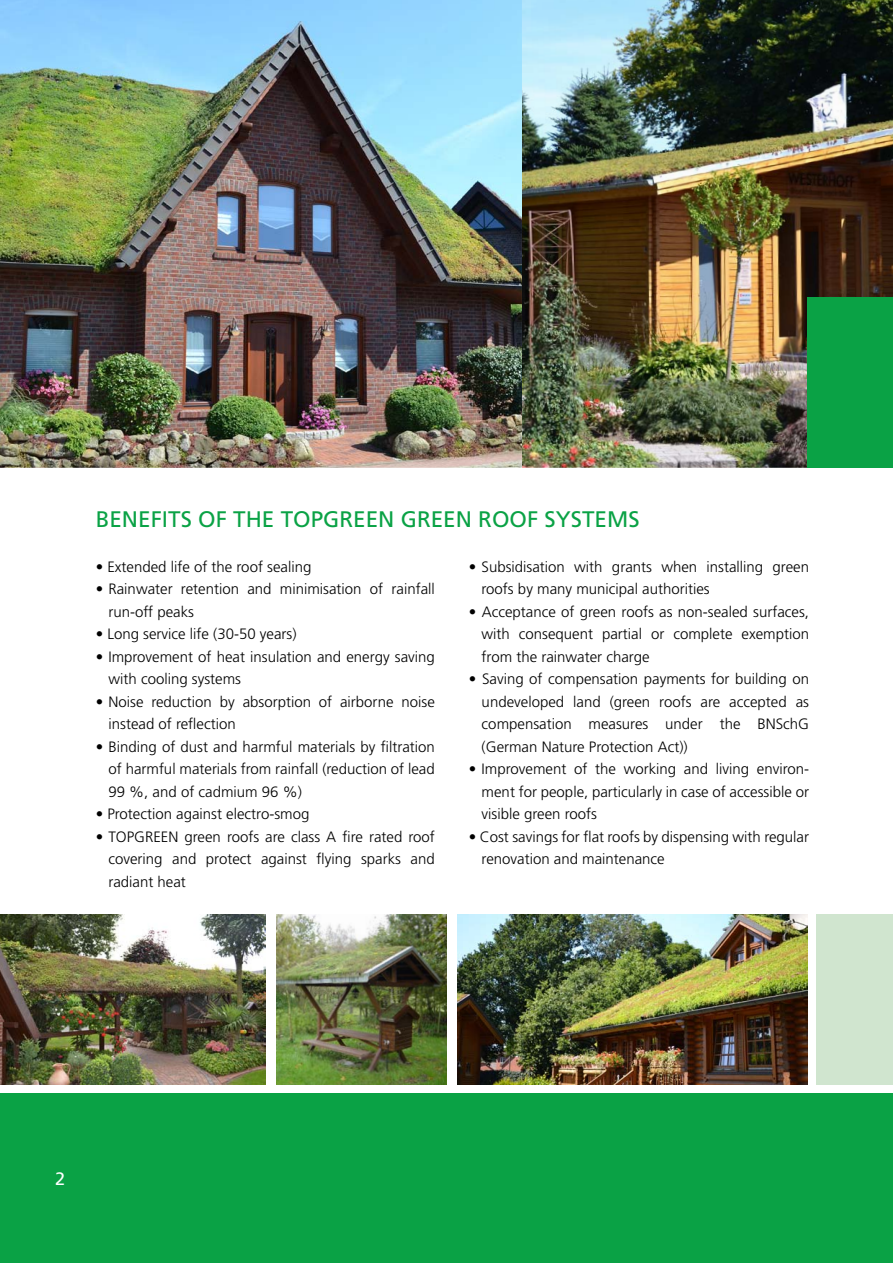
<style>
.page{position:relative;width:893px;height:1263px;background:#fff}
.page>*{position:absolute;margin:0;border:0;box-sizing:border-box;transform-origin:0 0}
.t1{font:22.5px "Frutiger";color:#0aa245}
.t2{font:18px "Frutiger";color:#fff}
.t3{font:300 15px/22.5px "Frutiger";color:#000}
</style>
<div class="page">
<div style="left:0;top:1093px;width:893px;height:170px;background:#0aa245"></div>
<img style="left:0;top:0;width:893px;height:468px">
<div style="left:808px;top:298px;width:85px;height:170px;background:#0aa245"></div>
<img style="left:457px;top:914px;width:351px;height:170px">
<img style="left:0;top:914px;width:266px;height:170px">
<img style="left:276px;top:914px;width:170px;height:170px">
<div style="left:817px;top:914px;width:76px;height:170px;background:#d0e5cf"></div>
<h1 class="t1" style="left:96px;top:505px;width:200px">BENEFITS OF THE TOP</h1>
<h1 class="t1" style="left:323px;top:505px;width:31px">GREEN</h1>
<h1 class="t1" style="left:401px;top:505px;width:240px">GREEN ROOF SYSTEMS</h1>
<p class="t3" style="left:96px;top:555px;width:217px">• Extended life of the roof sealing</p>
<p class="t3" style="left:108px;top:578px;width:328px;text-indent:-13px">• Rainwater retention and minimisation of rainfall run-off peaks</p>
<p class="t3" style="left:96px;top:623px;width:202px">• Long service life (30-50 years)</p>
<p class="t3" style="left:109px;top:645px;width:328px;text-indent:-13px">• Improvement of heat insulation and energy saving with cooling systems</p>
<p class="t3" style="left:109px;top:690px;width:328px;text-indent:-13px">• Noise reduction by absorption of airborne noise instead of reflection</p>
<p class="t3" style="left:108px;top:735px;width:328px;text-align:justify;text-indent:-13px">• Binding of dust and harmful materials by filtration of harmful materials from rainfall (reduction of lead 99 %, and of cadmium 96 %)</p>
<p class="t3" style="left:96px;top:803px;width:215px">• Protection against electro-smog</p>
<p class="t3" style="left:108px;top:825px;width:328px;text-align:justify;text-indent:-13px">• TOPGREEN green roofs are class A fire rated roof covering and protect against flying sparks and radiant heat</p>
<p class="t3" style="left:482px;top:555px;width:329px;text-indent:-13px">• Subsidisation with grants when installing green roofs by many municipal authorities</p>
<p class="t3" style="left:482px;top:600px;width:329px;text-align:justify;text-indent:-13px">• Acceptance of green roofs as non-sealed surfaces, with consequent partial or complete exemption from the rainwater charge</p>
<p class="t3" style="left:482px;top:668px;width:329px;text-align:justify;text-indent:-13px">• Saving of compensation payments for building on undeveloped land (green roofs are accepted as compensation measures under the BNSchG (German Nature Protection Act))</p>
<p class="t3" style="left:482px;top:758px;width:329px;text-align:justify;text-indent:-13px">• Improvement of the working and living environ&shy;ment for people, particularly in case of accessible or visible green roofs</p>
<p class="t3" style="left:482px;top:825px;width:329px;text-indent:-13px">• Cost savings for flat roofs by dispensing with regular renovation and maintenance</p>
<p class="t2" style="left:55px;top:1168px;width:12px">2</p>
</div>
